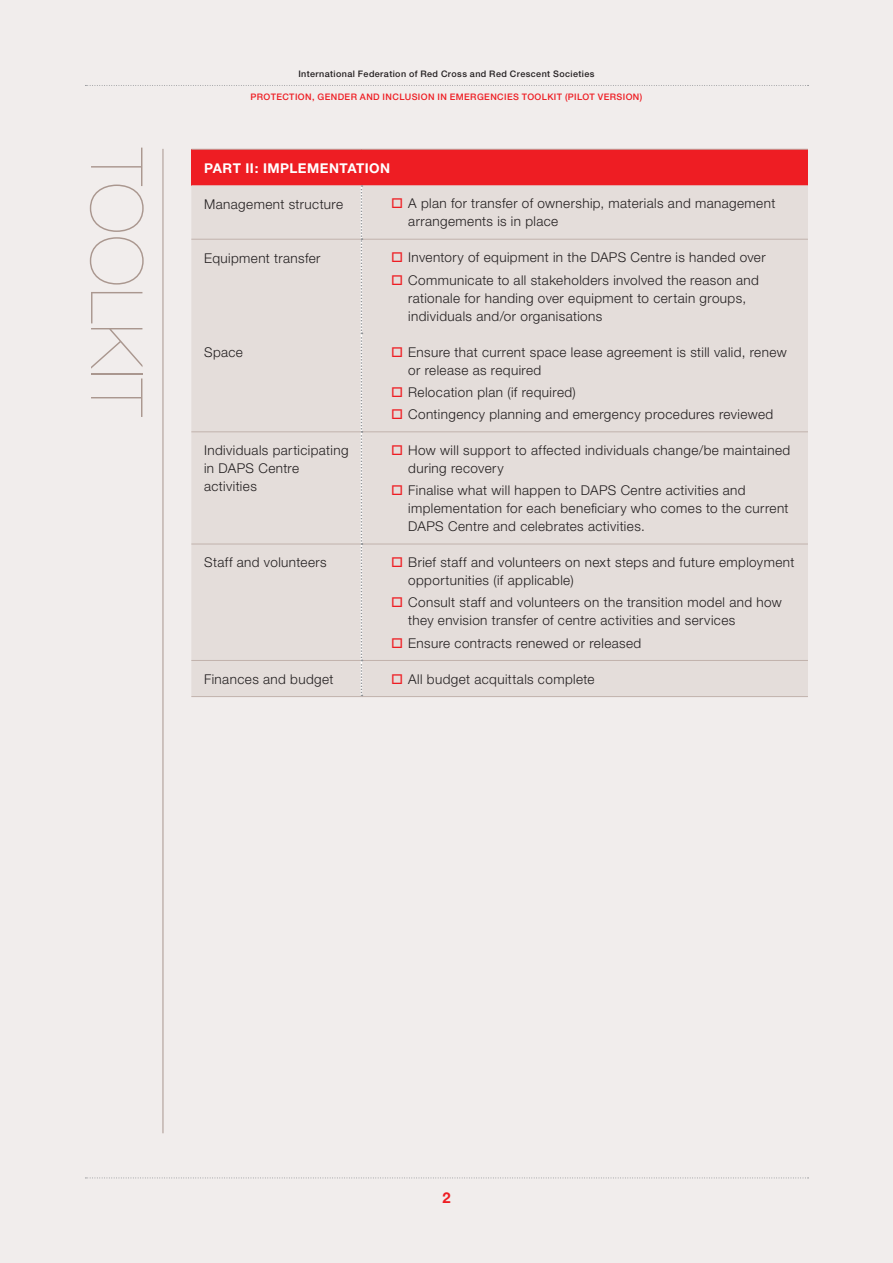
<style>
.page{position:relative;width:893px;height:1263px;background:#f1edec}
.page>*{position:absolute;margin:0;border:0;box-sizing:border-box;transform-origin:0 0}
.t1{font:200 72px "Helvetica Neue LT Std";letter-spacing:.015em;color:#aa978f}
.t2{font:700 15px "Helvetica Neue LT Std";color:#ee1d23}
.t3{font:300 13.5px/18px "Helvetica Neue LT Std";letter-spacing:.03em;color:#231f20}
.t4{font:300 13.5px/18px "Helvetica Neue";letter-spacing:.03em;color:#231f20}
.t5{font:700 13.5px "Helvetica Neue";letter-spacing:.035em;color:#fff}
.t6{font:500 9px "Helvetica Neue LT Std";letter-spacing:.045em;color:#ee1d23}
.t7{font:500 9px "Helvetica Neue LT Std";letter-spacing:.045em;color:#231f20}
.s1{color:#ee1d23}
</style>
<div class="page">
<svg style="left:85px;top:85px;width:723px;height:1px"></svg>
<svg style="left:85px;top:1177px;width:723px;height:1px"></svg>
<hr style="left:163px;top:149px;width:1px;height:984px;background:#aa978f">
<div style="left:191px;top:149px;width:617px;height:36px;background:#ee1d23"></div>
<div style="left:191px;top:185px;width:617px;height:511px;background:#e4ddda"></div>
<hr style="left:191px;top:431px;width:170px;height:1px;background:#c1b2ac">
<hr style="left:362px;top:431px;width:446px;height:1px;background:#c1b2ac">
<hr style="left:191px;top:544px;width:170px;height:1px;background:#c1b2ac">
<hr style="left:362px;top:544px;width:446px;height:1px;background:#c1b2ac">
<hr style="left:191px;top:660px;width:170px;height:1px;background:#c1b2ac">
<hr style="left:362px;top:660px;width:446px;height:1px;background:#c1b2ac">
<hr style="left:191px;top:696px;width:170px;height:1px;background:#c1b2ac">
<hr style="left:361px;top:696px;width:447px;height:1px;background:#c1b2ac">
<hr style="left:191px;top:239px;width:170px;height:1px;background:#c1b2ac">
<hr style="left:362px;top:239px;width:446px;height:1px;background:#c1b2ac">
<svg style="left:361px;top:185px;width:1px;height:511px"></svg>
<hr style="left:191px;top:149px;width:170px;height:1px;background:#c1b2ac">
<hr style="left:361px;top:149px;width:447px;height:1px;background:#c1b2ac">
<h1 class="t1" style="left:158px;top:149px;width:271px;rotate:90deg">TOOLKIT</h1>
<p class="t7" style="left:298px;top:68px;width:298px">International Federation of Red Cross and Red Crescent Societies</p>
<p class="t6" style="left:251px;top:92px;width:393px">PROTECTION, GENDER AND INCLUSION IN EMERGENCIES TOOLKIT (PILOT VERSION)</p>
<p class="t5" style="left:204px;top:159px;width:188px">PART II: IMPLEMENTATION</p>
<p class="t4" style="left:204px;top:195px;width:141px">Management structure</p>
<p class="t3" style="left:408px;top:194px;width:369px;text-indent:-17px"><span class="s1">□</span> A plan for transfer of ownership, materials and management arrangements is in place</p>
<p class="t4" style="left:204px;top:248px;width:118px">Equipment transfer</p>
<p class="t3" style="left:391px;top:248px;width:376px"><span class="s1">□</span> Inventory of equipment in the DAPS Centre is handed over</p>
<p class="t3" style="left:408px;top:271px;width:352px;text-indent:-17px"><span class="s1">□</span> Communicate to all stakeholders involved the reason and rationale for handing over equipment to certain groups, individuals and/or organisations</p>
<p class="t4" style="left:204px;top:343px;width:40px">Space</p>
<p class="t3" style="left:408px;top:342px;width:380px;text-indent:-17px"><span class="s1">□</span> Ensure that current space lease agreement is still valid, renew or release as required</p>
<p class="t3" style="left:391px;top:383px;width:186px"><span class="s1">□</span> Relocation plan (if required)</p>
<p class="t3" style="left:391px;top:405px;width:384px"><span class="s1">□</span> Contingency planning and emergency procedures reviewed</p>
<p class="t4" style="left:204px;top:441px;width:146px">Individuals participating in DAPS Centre activities</p>
<p class="t3" style="left:408px;top:441px;width:384px;text-indent:-17px"><span class="s1">□</span> How will support to affected individuals change/be maintained during recovery</p>
<p class="t3" style="left:408px;top:481px;width:382px;text-indent:-17px"><span class="s1">□</span> Finalise what will happen to DAPS Centre activities and implementation for each beneficiary who comes to the current<br>DAPS Centre and celebrates activities.</p>
<p class="t4" style="left:204px;top:553px;width:124px">Staff and volunteers</p>
<p class="t3" style="left:408px;top:553px;width:388px;text-indent:-17px"><span class="s1">□</span> Brief staff and volunteers on next steps and future employment opportunities (if applicable)</p>
<p class="t3" style="left:408px;top:593px;width:375px;text-indent:-17px"><span class="s1">□</span> Consult staff and volunteers on the transition model and how they envision transfer of centre activities and services</p>
<p class="t3" style="left:391px;top:633px;width:252px"><span class="s1">□</span> Ensure contracts renewed or released</p>
<p class="t4" style="left:204px;top:670px;width:131px">Finances and budget</p>
<p class="t3" style="left:391px;top:669px;width:205px"><span class="s1">□</span> All budget acquittals complete</p>
<p class="t2" style="left:442px;top:1188px;width:10px">2</p>
</div>
